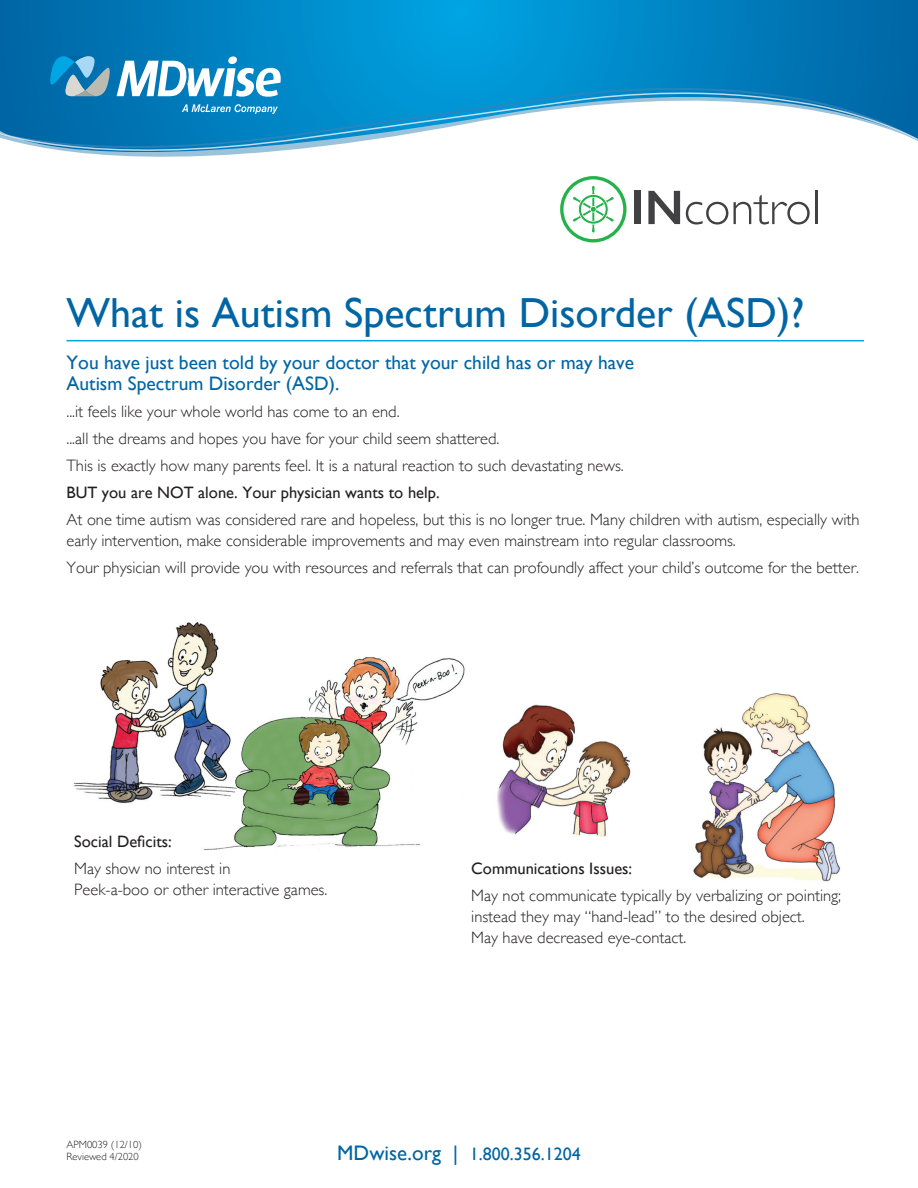
<style>
.page{position:relative;width:918px;height:1188px;background:#fff}
.page>*{position:absolute;margin:0;border:0;box-sizing:border-box;transform-origin:0 0}
.t1{font:42px "Gill Sans";color:#0065a4}
.t2{font:19.5px/21px "Gill Sans";color:#0065a4}
.t3{font:18px "Gill Sans";color:#0065a4}
.t4{font:300 16.5px/21px "Gill Sans";color:#231f20}
.t5{font:16.5px "Gill Sans";color:#231f20}
.t6{font:300 10.5px "Gill Sans";color:#231f20}
.s1{font-size:21px}
</style>
<div class="page">
<hr style="left:67px;top:340px;width:797px;height:1px;background:#00a5e3">
<img style="left:73px;top:622px;width:392px;height:228px">
<img style="left:497px;top:693px;width:343px;height:189px">
<svg style="left:0;top:0;width:918px;height:157px"></svg>
<svg style="left:0;top:85px;width:918px;height:6px"></svg>
<svg style="left:0;top:91px;width:918px;height:61px"></svg>
<svg style="left:182px;top:104px;width:96px;height:10px"></svg>
<svg style="left:50px;top:56px;width:231px;height:41px"></svg>
<div style="left:635px;top:191px;width:6px;height:33px;background:#414042"></div>
<svg style="left:648px;top:191px;width:32px;height:33px"></svg>
<svg style="left:686px;top:202px;width:42px;height:23px"></svg>
<svg style="left:734px;top:195px;width:76px;height:30px"></svg>
<hr style="left:815px;top:191px;width:3px;height:33px;background:#414042">
<svg style="left:560px;top:176px;width:67px;height:66px"></svg>
<p class="t1" style="left:66px;top:288px;width:739px">What is Autism Spectrum Disorder (ASD)?</p>
<p class="t2" style="left:66px;top:351px;width:569px">You have just been told by your doctor that your child has or may have<br>Autism Spectrum Disorder (ASD).</p>
<p class="t4" style="left:66px;top:400px;width:335px">...it feels like your whole world has come to an end.</p>
<p class="t4" style="left:66px;top:427px;width:434px">...all the dreams and hopes you have for your child seem shattered.</p>
<p class="t4" style="left:66px;top:454px;width:559px">This is exactly how many parents feel. It is a natural reaction to such devastating news.</p>
<p class="t5" style="left:66px;top:482px;width:375px">BUT you are NOT alone. Your physician wants to help.</p>
<p class="t4" style="left:66px;top:508px;width:795px">At one time autism was considered rare and hopeless, but this is no longer true. Many children with autism, especially with early intervention, make considerable improvements and may even mainstream into regular classrooms.</p>
<p class="t4" style="left:66px;top:556px;width:794px">Your physician will provide you with resources and referrals that can profoundly affect your child’s outcome for the better.</p>
<p class="t5" style="left:74px;top:832px;width:99px">Social Deficits:</p>
<p class="t4" style="left:74px;top:857px;width:255px">May show no interest in<br>Peek-a-boo or other interactive games.</p>
<p class="t5" style="left:471px;top:859px;width:162px">Communications Issues:</p>
<p class="t4" style="left:471px;top:884px;width:371px">May not communicate typically by verbalizing or pointing; instead they may “hand-lead” to the desired object.<br>May have decreased eye-contact.</p>
<p class="t6" style="left:67px;top:1137px;width:77px">APM0039 (12/10)</p>
<p class="t6" style="left:67px;top:1149px;width:74px">Reviewed 4/2020</p>
<p class="t3" style="left:337px;top:1144px;width:245px"><span class="s1">MDwise.org |</span> 1.800.356.1204</p>
</div>
